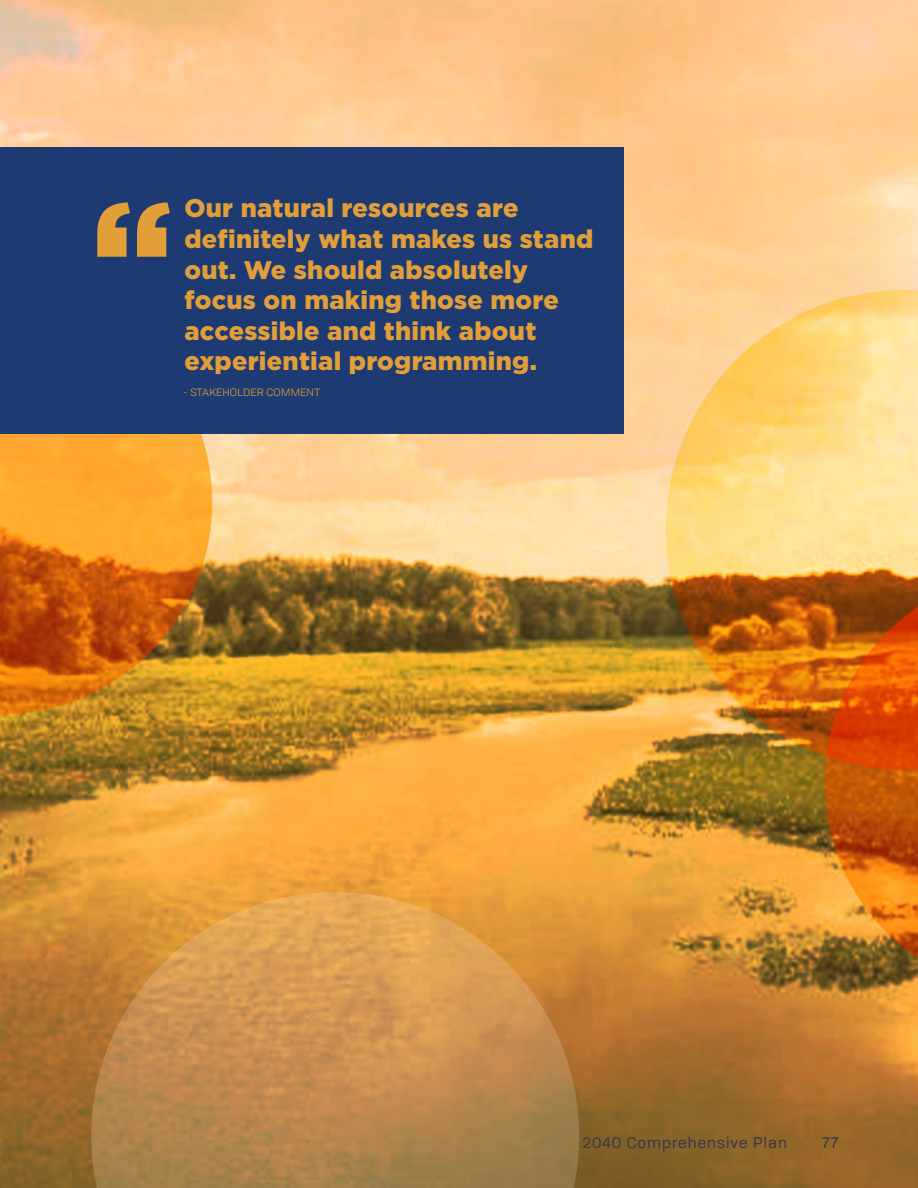
<style>
.page{position:relative;width:918px;height:1188px;background:#fff}
.page>*{position:absolute;margin:0;border:0;box-sizing:border-box;transform-origin:0 0}
.t1{font:900 150px "Gotham";color:#e19e39}
.t2{font:900 25.5px/30.6px "Gotham";letter-spacing:.01em;color:#e19e39}
.t3{font:15px "Tofino";letter-spacing:.075em;color:#3e3e3f}
.Caption_2{font:10.5px "Tofino";letter-spacing:.03em;color:#e19e39}
</style>
<div class="page">
<img style="left:0;top:0;width:918px;height:1188px">
<svg style="left:91px;top:892px;width:488px;height:296px;background:#c68e4b"></svg>
<div style="left:0;top:147px;width:623px;height:287px;background:#1d3b72"></div>
<p class="t1" style="left:91px;top:168px;width:84px">“</p>
<p class="t2" style="left:184px;top:192px;width:410px">Our natural resources are definitely what makes us stand out. We should absolutely focus on making those more accessible and think about experiential programming.</p>
<p class="Caption_2" style="left:184px;top:385px;width:138px">- STAKEHOLDER COMMENT</p>
<p class="t3" style="left:583px;top:1132px;width:205px">2040 Comprehensive Plan</p>
<p class="t3" style="left:823px;top:1132px;width:17px">77</p>
</div>
